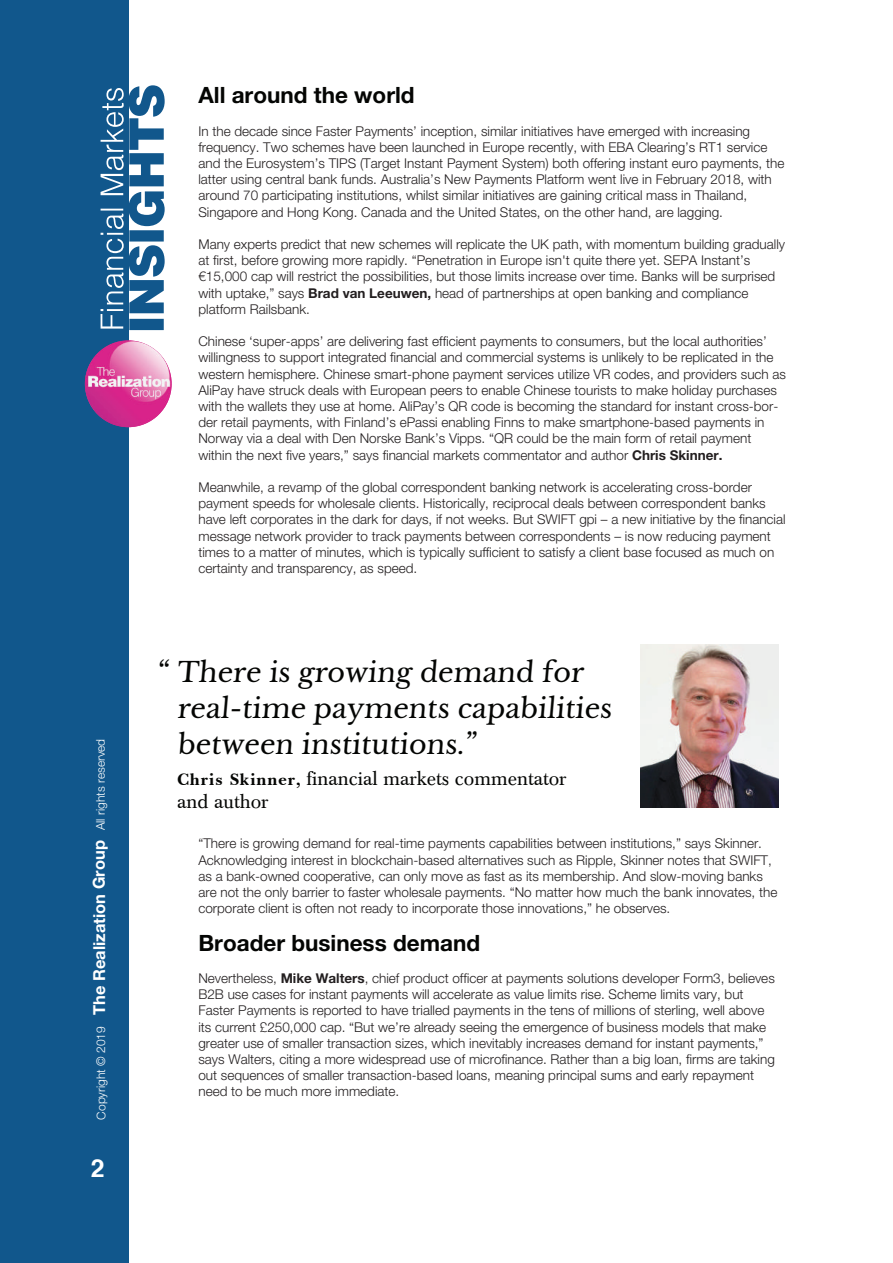
<style>
.page{position:relative;width:893px;height:1263px;background:#fff}
.page>*{position:absolute;margin:0;border:0;box-sizing:border-box;transform-origin:0 0}
.t1{font:27px/36px "Libre Baskerville";color:#040503}
.t2{font:700 24.75px "Helvetica";color:#fff}
.t3{font:700 22.5px "Helvetica Neue LT Std";color:#040503}
.t4{font:19.5px/22.5px "Baskerville BQ";color:#040503}
.t5{font:300 13.5px/16.2px "Helvetica Neue LT Std";color:#231f20}
.t6{font:300 12px "Helvetica Neue LT Std";color:#fff}
.s1{font-weight:700;font-size:16.5px}
.s2{font-weight:700}
.s3{font-family:"Baskerville";font-weight:700}
</style>
<div class="page">
<div style="left:0;top:0;width:128px;height:1263px;background:#11578c"></div>
<svg style="left:101px;top:85px;width:64px;height:245px"></svg>
<img style="left:641px;top:644px;width:137px;height:164px">
<img style="left:85px;top:340px;width:87px;height:87px;border-radius:43px">
<p class="t6" style="left:93px;top:1119px;width:382px;rotate:-90deg">Copyright © 2019 <span class="s1">The Realization Group</span> All rights reserved</p>
<h2 class="t2" style="left:91px;top:1152px;width:15px">2</h2>
<h3 class="t3" style="left:198px;top:81px;width:218px">All around the world</h3>
<p class="t5" style="left:198px;top:122px;width:587px">In the decade since Faster Payments’ inception, similar initiatives have emerged with increasing frequency. Two schemes have been launched in Europe recently, with EBA Clearing’s RT1 service and the Eurosystem’s TIPS (Target Instant Payment System) both offering instant euro payments, the latter using central bank funds. Australia’s New Payments Platform went live in February 2018, with around 70 participating institutions, whilst similar initiatives are gaining critical mass in Thailand, Singapore and Hong Kong. Canada and the United States, on the other hand, are lagging.</p>
<p class="t5" style="left:198px;top:236px;width:588px">Many experts predict that new schemes will replicate the UK path, with momentum building gradually at first, before growing more rapidly. “Penetration in Europe isn't quite there yet. SEPA Instant’s €15,000 cap will restrict the possibilities, but those limits increase over time. Banks will be surprised with uptake,” says <span class="s2">Brad van Leeuwen,</span> head of partnerships at open banking and compliance platform Railsbank.</p>
<p class="t5" style="left:198px;top:333px;width:589px">Chinese ‘super-apps’ are delivering fast efficient payments to consumers, but the local authorities’ willingness to support integrated financial and commercial systems is unlikely to be replicated in the western hemisphere. Chinese smart-phone payment services utilize VR codes, and providers such as AliPay have struck deals with European peers to enable Chinese tourists to make holiday purchases with the wallets they use at home. AliPay’s QR code is becoming the standard for instant cross-bor&shy;der retail payments, with Finland’s ePassi enabling Finns to make smartphone-based payments in Norway via a deal with Den Norske Bank’s Vipps. “QR could be the main form of retail payment within the next five years,” says financial markets commentator and author <span class="s2">Chris Skinner.</span></p>
<p class="t5" style="left:198px;top:479px;width:589px">Meanwhile, a revamp of the global correspondent banking network is accelerating cross-border payment speeds for wholesale clients. Historically, reciprocal deals between correspondent banks have left corporates in the dark for days, if not weeks. But SWIFT gpi – a new initiative by the financial message network provider to track payments between correspondents – is now reducing payment times to a matter of minutes, which is typically sufficient to satisfy a client base focused as much on certainty and transparency, as speed.</p>
<h1 class="t1" style="left:177px;top:654px;width:439px;text-indent:-20px">“ There is growing demand for real-time payments capabilities between institutions.”</h1>
<h3 class="t4" style="left:177px;top:768px;width:391px"><span class="s3">Chris Skinner,</span> financial markets commentator and author</h3>
<p class="t5" style="left:198px;top:835px;width:580px">“There is growing demand for real-time payments capabilities between institutions,” says Skinner.<br>Acknowledging interest in blockchain-based alternatives such as Ripple, Skinner notes that SWIFT, as a bank-owned cooperative, can only move as fast as its membership. And slow-moving banks are not the only barrier to faster wholesale payments. “No matter how much the bank innovates, the corporate client is often not ready to incorporate those innovations,” he observes.</p>
<h3 class="t3" style="left:198px;top:929px;width:283px">Broader business demand</h3>
<p class="t5" style="left:198px;top:970px;width:578px">Nevertheless, <span class="s2">Mike Walters</span>, chief product officer at payments solutions developer Form3, believes B2B use cases for instant payments will accelerate as value limits rise. Scheme limits vary, but Faster Payments is reported to have trialled payments in the tens of millions of sterling, well above its current £250,000 cap. “But we’re already seeing the emergence of business models that make greater use of smaller transaction sizes, which inevitably increases demand for instant payments,” says Walters, citing a more widespread use of microfinance. Rather than a big loan, firms are taking out sequences of smaller transaction-based loans, meaning principal sums and early repayment need to be much more immediate.</p>
</div>
